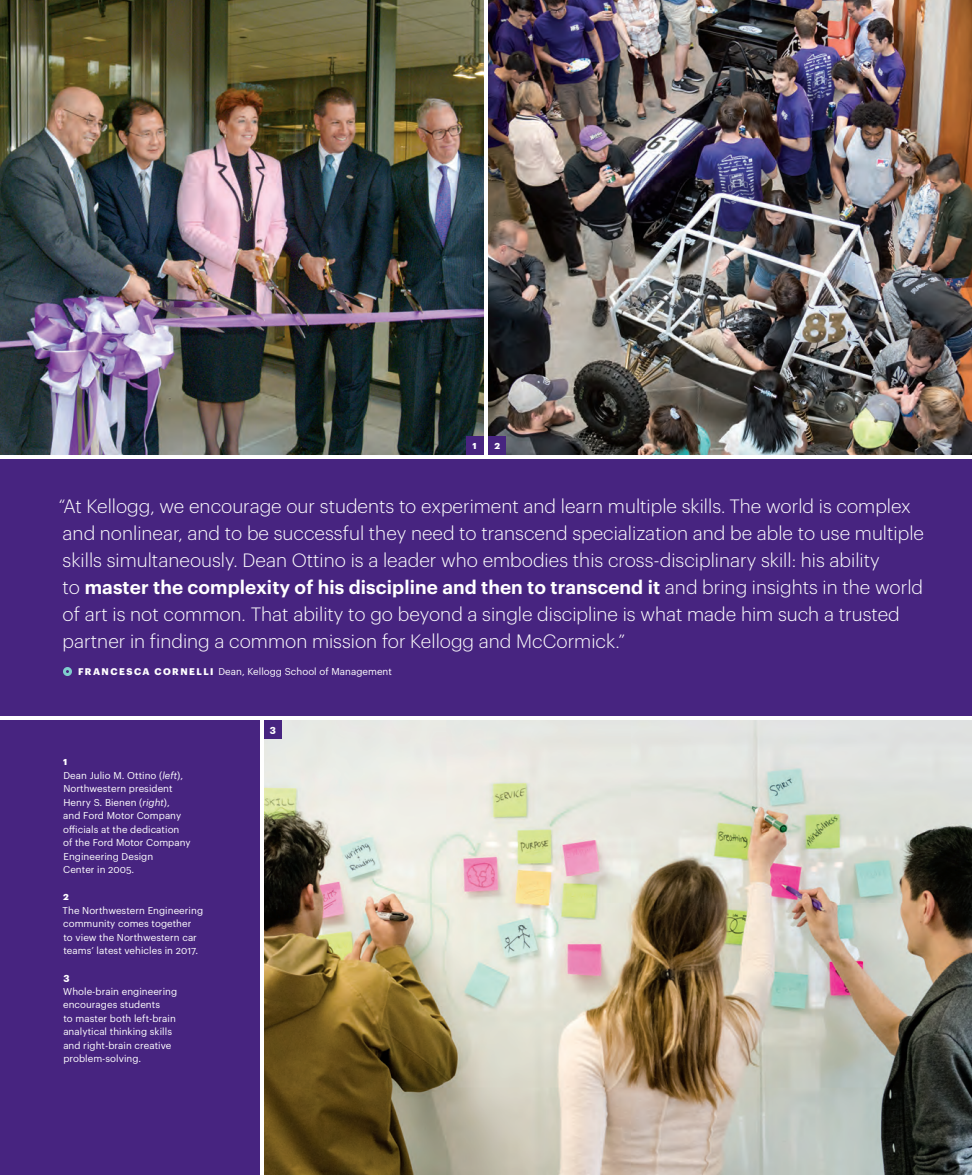
<style>
.page{position:relative;width:972px;height:1175px;background:#fff}
.page>*{position:absolute;margin:0;border:0;box-sizing:border-box;transform-origin:0 0}
.t1{font:300 18.9px/27px "Graphik";color:#fff}
.captions{font:9.75px/13.5px "Graphik";letter-spacing:.005em;color:#fff}
.t2{font:700 9.75px "Graphik";color:#fff}
.s1{font-weight:600}
.s2{font-weight:700;font-size:9.45px}
.s3{font-weight:700}
.s4{font-style:italic}
</style>
<div class="page">
<div style="left:0;top:459px;width:972px;height:257px;background:#472480"></div>
<img style="left:0;top:0;width:484px;height:454px">
<img style="left:488px;top:0;width:484px;height:454px">
<img style="left:264px;top:720px;width:708px;height:454px">
<div style="left:0;top:720px;width:260px;height:454px;background:#472480"></div>
<div style="left:466px;top:436px;width:18px;height:18px;background:#472480"></div>
<div style="left:264px;top:720px;width:18px;height:18px;background:#472480"></div>
<div style="left:488px;top:436px;width:18px;height:18px;background:#472480"></div>
<div style="left:63px;top:667px;width:9px;height:9px;border:3px solid #7fcecd;border-radius:50%"></div>
<p class="t2" style="left:473px;top:438px;width:6px">1</p>
<p class="t2" style="left:494px;top:438px;width:7px">2</p>
<p class="t1" style="left:59px;top:491px;width:854px">“At Kellogg, we encourage our students to experiment and learn multiple skills. The world is complex</p>
<p class="t1" style="left:63px;top:518px;width:863px">and nonlinear, and to be successful they need to transcend specialization and be able to use multiple skills simultaneously. Dean Ottino is a leader who embodies this cross-disciplinary skill: his ability<br>to <span class="s1">master the complexity of his discipline and then to transcend it</span> and bring insights in the world of art is not common. That ability to go beyond a single discipline is what made him such a trusted partner in finding a common mission for Kellogg and McCormick.”</p>
<p class="captions" style="left:78px;top:664px;width:315px"><span class="s2">FRANCESCA CORNELLI</span> Dean, Kellogg School of Management</p>
<p class="captions" style="left:63px;top:754px;width:129px"><span class="s3">1<br></span>Dean Julio M. Ottino (<span class="s4">left</span>),<br>Northwestern president<br>Henry S. Bienen (<span class="s4">right</span>),<br>and Ford Motor Company officials at the dedication of the Ford Motor Company<br>Engineering Design<br>Center in 2005.</p>
<p class="captions" style="left:63px;top:889px;width:142px"><span class="s3">2<br></span>The Northwestern Engineering community comes together<br>to view the Northwestern car teams’ latest vehicles in 2017.</p>
<p class="captions" style="left:63px;top:970px;width:116px"><span class="s3">3<br></span>Whole-brain engineering encourages students<br>to master both left-brain analytical thinking skills and right-brain creative problem-solving.</p>
<p class="t2" style="left:270px;top:721px;width:8px">3</p>
</div>
